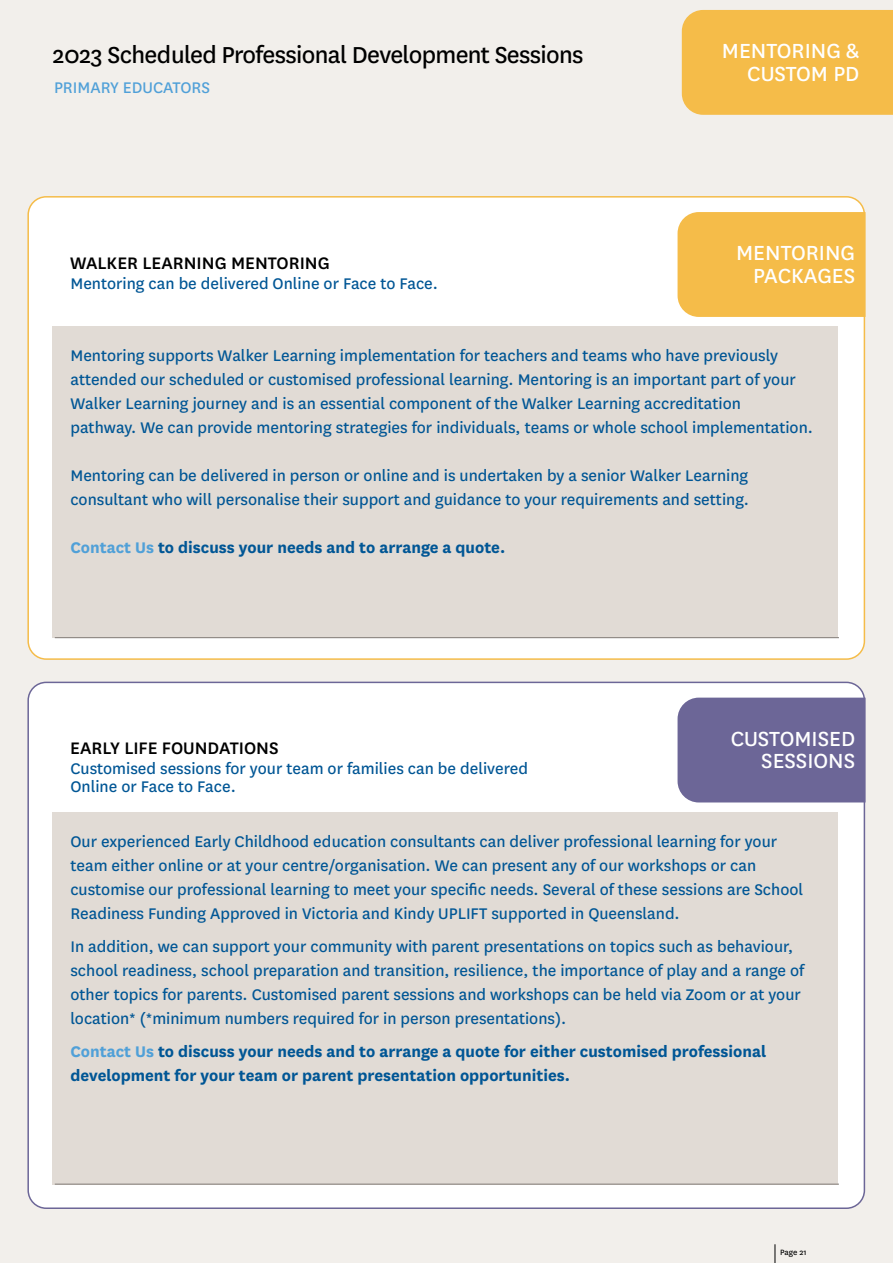
<style>
.page{position:relative;width:893px;height:1263px;background:#f2efeb}
.page>*{position:absolute;margin:0;border:0;box-sizing:border-box;transform-origin:0 0}
.t1{font:27px "National";letter-spacing:-.025em;color:#000}
.t2{font:23.85px/22.5px "National";color:#fff;text-align:right}
.t3{font:500 19.5px "National";color:#000}
.t4{font:18px/24px "National";color:#005695}
.t5{font:700 18px/24px "National";color:#005695}
.t6{font:18px "National";color:#50a0d8}
.t7{font:9px "National";color:#000}
.s1{color:#50a0d8}
</style>
<div class="page">
<svg style="left:775px;top:1244px;width:1px;height:19px"></svg>
<div style="left:682px;top:10px;width:211px;height:105px;background:#f5bc49"></div>
<div style="left:28px;top:197px;width:836px;height:462px;background:#fff;border-radius:18px"></div>
<div style="left:52px;top:326px;width:786px;height:312px;background:#e1dbd5"></div>
<hr style="left:55px;top:637px;width:784px;height:1px;background:#817c77">
<div style="left:677px;top:212px;width:188px;height:105px;background:#f5bc49"></div>
<div style="left:28px;top:682px;width:836px;height:526px;background:#fff;border-radius:18px"></div>
<div style="left:52px;top:812px;width:786px;height:372px;background:#e1dbd5"></div>
<hr style="left:55px;top:1184px;width:784px;height:1px;background:#817c77">
<div style="left:677px;top:698px;width:188px;height:104px;background:#6c6697"></div>
<h1 class="t1" style="left:53px;top:37px;width:532px">2023 Scheduled Professional Development Sessions</h1>
<p class="t6" style="left:54px;top:75px;width:158px">PRIMARY EDUCATORS</p>
<p class="t3" style="left:70px;top:250px;width:261px">WALKER LEARNING MENTORING</p>
<p class="t4" style="left:70px;top:270px;width:369px">Mentoring can be delivered Online or Face to Face.</p>
<h2 class="t2" style="left:722px;top:38px;width:139px">MENTORING &amp;<br>CUSTOM PD</h2>
<h2 class="t2" style="left:736px;top:240px;width:121px">MENTORING</h2>
<h2 class="t2" style="left:753px;top:263px;width:103px">PACKAGES</h2>
<p class="t4" style="left:70px;top:343px;width:744px">Mentoring supports Walker Learning implementation for teachers and teams who have previously attended our scheduled or customised professional learning. Mentoring is an important part of your Walker Learning journey and is an essential component of the Walker Learning accreditation<br>pathway. We can provide mentoring strategies for individuals, teams or whole school implementation.</p>
<p class="t4" style="left:70px;top:463px;width:680px">Mentoring can be delivered in person or online and is undertaken by a senior Walker Learning consultant who will personalise their support and guidance to your requirements and setting.</p>
<p class="t5" style="left:70px;top:534px;width:436px"><span class="s1">Contact Us</span> to discuss your needs and to arrange a quote.</p>
<p class="t3" style="left:70px;top:735px;width:210px">EARLY LIFE FOUNDATIONS</p>
<h2 class="t2" style="left:731px;top:726px;width:126px">CUSTOMISED<br>SESSIONS</h2>
<p class="t4" style="left:70px;top:759px;width:459px;line-height:18px">Customised sessions for your team or families can be delivered<br>Online or Face to Face.</p>
<p class="t4" style="left:70px;top:828px;width:734px">Our experienced Early Childhood education consultants can deliver professional learning for your team either online or at your centre/organisation. We can present any of our workshops or can customise our professional learning to meet your specific needs. Several of these sessions are School Readiness Funding Approved in Victoria and Kindy UPLIFT supported in Queensland.</p>
<p class="t4" style="left:70px;top:933px;width:735px">In addition, we can support your community with parent presentations on topics such as behaviour, school readiness, school preparation and transition, resilience, the importance of play and a range of other topics for parents. Customised parent sessions and workshops can be held via Zoom or at your location* (*minimum numbers required for in person presentations).</p>
<p class="t5" style="left:70px;top:1038px;width:697px"><span class="s1">Contact Us</span> to discuss your needs and to arrange a quote for either customised professional development for your team or parent presentation opportunities.</p>
<p class="t7" style="left:780px;top:1247px;width:28px">Page 21</p>
</div>
